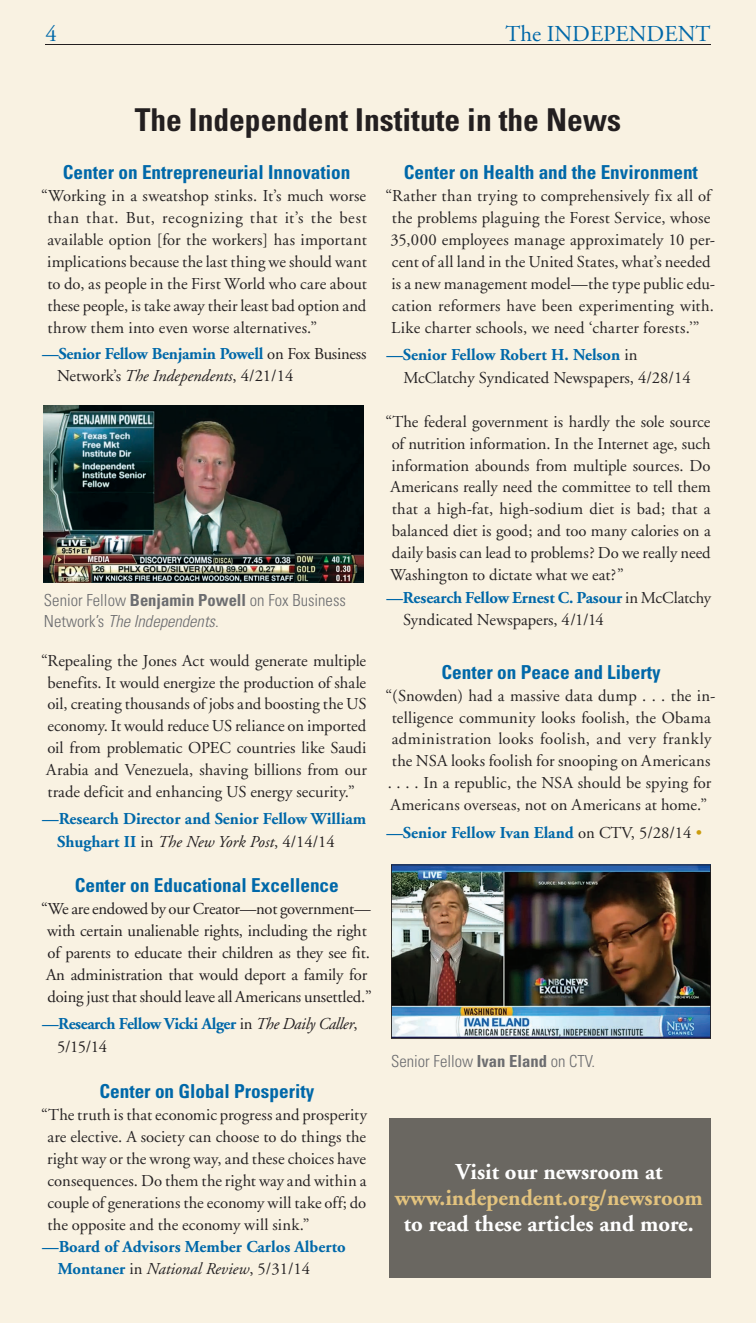
<style>
.page{position:relative;width:756px;height:1323px;background:#f9f2e2}
.page>*{position:absolute;margin:0;border:0;box-sizing:border-box;transform-origin:0 0}
.t1{font:700 condensed 31.5px "Univers";color:#231f20}
.t2{font:700 22.75px "Adobe Garamond";color:#fff}
.t3{font:700 22.75px "Adobe Garamond";color:#e3c37e}
.t4{font:22.75px "Adobe Garamond";color:#0068a9}
.t5{font:700 condensed 19.25px "Univers";color:#0068a9}
.t6{font:16.62px/21.9px "Adobe Garamond";letter-spacing:.005em;color:#262324;text-align:justify}
.t7{font:16.62px/22.1px "Adobe Garamond";letter-spacing:-.01em;color:#231f20}
.t8{font:700 16.62px/22.8px "Adobe Garamond";letter-spacing:-.005em;color:#0068a9}
.t9{font:300 condensed 16.62px/21px "Univers";color:#6c6d70}
.t10{font:700 16.62px/22.8px "Adobe Garamond";letter-spacing:-.025em;color:#0068a9}
.s1{font-weight:700;color:#0068a9}
.s2{font-style:italic}
.s3{font-weight:700}
.s4{font-weight:400;color:#231f20}
.s5{font-weight:400;font-style:italic;color:#231f20}
.s6{font-weight:400;color:#262324}
.s7{font-weight:400;font-style:italic;color:#262324}
.s8{font-weight:400;color:#cb9c0d}
</style>
<div class="page">
<img style="left:391px;top:865px;width:320px;height:174px">
<div style="left:389px;top:1118px;width:321px;height:160px;background:#6a6761"></div>
<img style="left:44px;top:405px;width:320px;height:177px">
<hr style="left:45px;top:44px;width:666px;height:1px;background:#231f20">
<h2 class="t4" style="left:45px;top:22px;width:13px">4</h2>
<h2 class="t4" style="left:505px;top:22px;width:207px">The INDEPENDENT</h2>
<h1 class="t1" style="left:135px;top:100px;width:488px">The Independent Institute in the News</h1>
<p class="t5" style="left:63px;top:161px;width:289px">Center on Entrepreneurial Innovation</p>
<p class="t6" style="left:47px;top:185px;width:321px;text-indent:-6px">“Working in a sweatshop stinks. It’s much worse than that. But, recognizing that it’s the best available option [for the workers] has important implications because the last thing we should want to do, as people in the First World who care about these people, is take away their least bad option and throw them into even worse alternatives.”</p>
<p class="t7" style="left:57px;top:344px;width:311px;text-indent:-15px"><span class="s1">—Senior Fellow Benjamin Powell</span> on Fox Business<br>Network’s <span class="s2">The Independents</span>, 4/21/14</p>
<p class="t9" style="left:44px;top:590px;width:303px">Senior Fellow <span class="s3">Benjamin Powell</span> on Fox Business<br>Network’s <span class="s2">The Independents</span>.</p>
<p class="t6" style="left:41px;top:650px;width:327px;text-align:center">“Repealing the Jones Act would generate multiple benefits. It would energize the production of shale oil, creating thousands of jobs and boosting the US economy. It would reduce US reliance on imported oil from problematic OPEC countries like Saudi Arabia and Venezuela, shaving billions from our trade deficit and enhancing US energy security.”</p>
<p class="t8" style="left:57px;top:808px;width:311px;text-indent:-15px">—Research Director and Senior Fellow William<br>Shughart II <span class="s4">in</span> <span class="s5">The New York Post</span><span class="s6">,</span> <span class="s4">4/14/14</span></p>
<p class="t5" style="left:75px;top:873px;width:266px">Center on Educational Excellence</p>
<p class="t7" style="left:41px;top:898px;width:332px;text-align:center">“We are endowed by our Creator—not government— with certain unalienable rights, including the right of parents to educate their children as they see fit.<br>An administration that would deport a family for doing just that should leave all Americans unsettled.”</p>
<p class="t10" style="left:57px;top:1013px;width:302px;text-indent:-15px">—Research Fellow Vicki Alger <span class="s4">in</span> <span class="s5">The Daily Caller</span><span class="s4">,<br>5/15/14</span></p>
<p class="t5" style="left:99px;top:1080px;width:216px">Center on Global Prosperity</p>
<p class="t6" style="left:47px;top:1104px;width:321px;text-indent:-6px">“The truth is that economic progress and prosperity are elective. A society can choose to do things the right way or the wrong way, and these choices have consequences. Do them the right way and within a couple of generations the economy will take off; do the opposite and the economy will sink.”</p>
<p class="t8" style="left:58px;top:1235px;width:289px;text-indent:-16px">—Board of Advisors Member Carlos Alberto<br>Montaner <span class="s6">in</span> <span class="s7">National Review</span><span class="s6">, 5/31/14</span></p>
<p class="t5" style="left:404px;top:161px;width:296px">Center on Health and the Environment</p>
<p class="t6" style="left:385px;top:185px;width:331px;text-align:center">“Rather than trying to comprehensively fix all of the problems plaguing the Forest Service, whose 35,000 employees manage approximately 10 per&shy;cent of all land in the United States, what’s needed is a new management model—the type public edu&shy;cation reformers have been experimenting with.<br>Like charter schools, we need ‘charter forests.’”</p>
<p class="t6" style="left:403px;top:344px;width:289px;line-height:22.8px;text-indent:-17px"><span class="s1">—Senior Fellow Robert H. Nelson</span> in<br>McClatchy Syndicated Newspapers, 4/28/14</p>
<p class="t6" style="left:385px;top:411px;width:327px">“The federal government is hardly the sole source</p>
<p class="t6" style="left:392px;top:433px;width:321px">of nutrition information. In the Internet age, such</p>
<p class="t6" style="left:392px;top:455px;width:321px">information abounds from multiple sources. Do</p>
<p class="t6" style="left:390px;top:477px;width:322px">Americans really need the committee to tell them</p>
<p class="t6" style="left:392px;top:499px;width:320px">that a high-fat, high-sodium diet is bad; that a</p>
<p class="t6" style="left:392px;top:520px;width:320px">balanced diet is good; and too many calories on a</p>
<p class="t6" style="left:392px;top:542px;width:321px">daily basis can lead to problems? Do we really need</p>
<p class="t6" style="left:390px;top:564px;width:235px">Washington to dictate what we eat?”</p>
<p class="t8" style="left:386px;top:586px;width:326px">—Research Fellow Ernest C. Pasour <span class="s6">in McClatchy</span></p>
<p class="t6" style="left:403px;top:610px;width:202px">Syndicated Newspapers, 4/1/14</p>
<p class="t5" style="left:442px;top:660px;width:221px">Center on Peace and Liberty</p>
<p class="t6" style="left:385px;top:685px;width:331px;text-align:left">“(Snowden) had a massive data dump . . . the in&shy;telligence community looks foolish, the Obama administration looks foolish, and very frankly the NSA looks foolish for snooping on Americans<br>. . . . In a republic, the NSA should be spying for Americans overseas, not on Americans at home.”</p>
<p class="t8" style="left:386px;top:822px;width:317px">—Senior Fellow Ivan Eland <span class="s6">on CTV, 5/28/14</span> <span class="s8">•</span></p>
<p class="t9" style="left:391px;top:1051px;width:206px">Senior Fellow <span class="s3">Ivan Eland</span> on CTV.</p>
<h2 class="t2" style="left:456px;top:1159px;width:208px">Visit our newsroom at</h2>
<h2 class="t3" style="left:395px;top:1185px;width:310px">www.independent.org/newsroom</h2>
<h2 class="t2" style="left:404px;top:1212px;width:291px">to read these articles and more.</h2>
</div>
